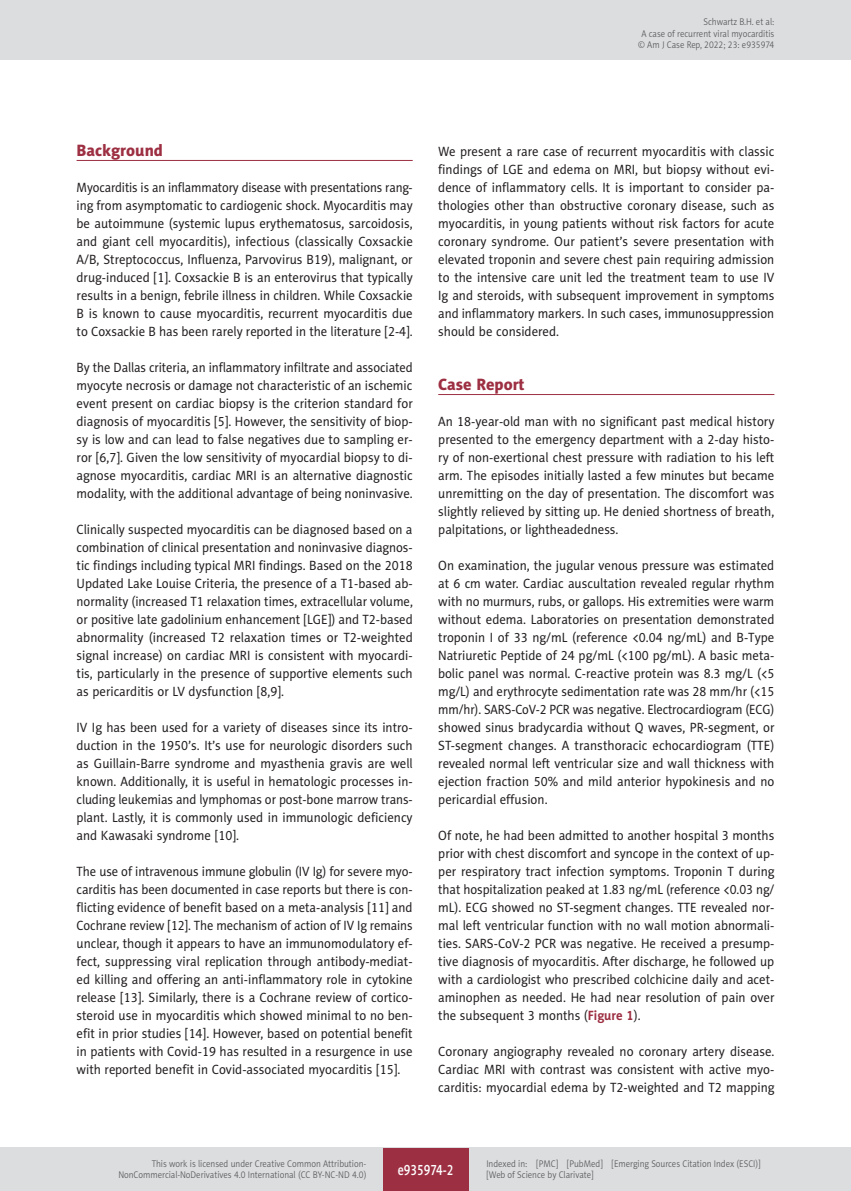
<style>
.page{position:relative;width:851px;height:1191px;background:#fff}
.page>*{position:absolute;margin:0;border:0;box-sizing:border-box;transform-origin:0 0}
.AJCR_Headline_1{font:16.5px "Naomi Sans EFN Heavy";color:#9d2f42}
.AJCR_e-PAGINA{font:15px "Naomi Sans EFN Medium";color:#fff;scale:.8 1}
.AJCR_Body{font:13.5px/18px "Naomi Sans EFN";color:#231f20;text-align:justify;scale:.95 1}
.AJCR_Body-2{font:13.5px/18px "Naomi Sans EFN";color:#231f20;text-align:justify;scale:.94 1}
.AJCR_Body-3{font:13.5px/18px "Naomi Sans EFN";color:#231f20;text-align:justify;scale:.92 1}
.AJCR_Body-4{font:13.5px/18px "Naomi Sans EFN";color:#231f20;text-align:justify;scale:.93 1}
.AJCR_pagina_zywa{font:9.75px/11.2px "Naomi Sans EFN Light";color:#57585a;text-align:right;scale:.9 1}
.AJCR_pagina_sygnatur{font:9.75px "Naomi Sans EFN Light";color:#57585a;scale:.9 1}
.s1{font-weight:700;color:#9d2f42}
</style>
<div class="page">
<hr style="left:77px;top:160px;width:335px;height:1px;background:#9d2f42">
<hr style="left:438px;top:394px;width:336px;height:1px;background:#9d2f42">
<div style="left:0;top:0;width:850px;height:60px;background:#dcdddf"></div>
<hr style="left:850px;top:0;width:1px;height:60px;background:#dcdddf">
<div style="left:0;top:1148px;width:850px;height:43px;background:#dcdddf"></div>
<div style="left:383px;top:1147px;width:85px;height:43px;background:#9d2f42"></div>
<p class="AJCR_pagina_zywa" style="left:641px;top:16px;width:149px">Schwartz B.H. et al:<br>A case of recurrent viral myocarditis</p>
<p class="AJCR_pagina_sygnatur" style="left:638px;top:39px;width:153px">© Am J Case Rep, 2022; 23: e935974</p>
<p class="AJCR_Headline_1" style="left:77px;top:140px;width:88px">Background</p>
<p class="AJCR_Body-3" style="left:77px;top:178px;width:367px">Myocarditis is an inflammatory disease with presentations rang&shy;ing from asymptomatic to cardiogenic shock. Myocarditis may be autoimmune (systemic lupus erythematosus, sarcoidosis, and giant cell myocarditis), infectious (classically Coxsackie A/B, Streptococcus, Influenza, Parvovirus B19), malignant, or drug-induced [1]. Coxsackie B is an enterovirus that typically results in a benign, febrile illness in children. While Coxsackie B is known to cause myocarditis, recurrent myocarditis due to Coxsackie B has been rarely reported in the literature [2-4].</p>
<p class="AJCR_Body-4" style="left:77px;top:358px;width:363px">By the Dallas criteria, an inflammatory infiltrate and associated myocyte necrosis or damage not characteristic of an ischemic event present on cardiac biopsy is the criterion standard for diagnosis of myocarditis [5]. However, the sensitivity of biop&shy;sy is low and can lead to false negatives due to sampling er&shy;ror [6,7]. Given the low sensitivity of myocardial biopsy to di&shy;agnose myocarditis, cardiac MRI is an alternative diagnostic modality, with the additional advantage of being noninvasive.</p>
<p class="AJCR_Body" style="left:77px;top:520px;width:355px">Clinically suspected myocarditis can be diagnosed based on a combination of clinical presentation and noninvasive diagnos&shy;tic findings including typical MRI findings. Based on the 2018<br>Updated Lake Louise Criteria, the presence of a T1-based ab&shy;normality (increased T1 relaxation times, extracellular volume, or positive late gadolinium enhancement [LGE]) and T2-based abnormality (increased T2 relaxation times or T2-weighted signal increase) on cardiac MRI is consistent with myocardi&shy;tis, particularly in the presence of supportive elements such as pericarditis or LV dysfunction [8,9].</p>
<p class="AJCR_Body" style="left:77px;top:718px;width:355px">IV Ig has been used for a variety of diseases since its intro&shy;duction in the 1950’s. It’s use for neurologic disorders such as Guillain-Barre syndrome and myasthenia gravis are well known. Additionally, it is useful in hematologic processes in&shy;cluding leukemias and lymphomas or post-bone marrow trans&shy;plant. Lastly, it is commonly used in immunologic deficiency and Kawasaki syndrome [10].</p>
<p class="AJCR_Body-2" style="left:77px;top:862px;width:359px">The use of intravenous immune globulin (IV Ig) for severe myo&shy;carditis has been documented in case reports but there is con&shy;flicting evidence of benefit based on a meta-analysis [11] and Cochrane review [12]. The mechanism of action of IV Ig remains unclear, though it appears to have an immunomodulatory ef&shy;fect, suppressing viral replication through antibody-mediat&shy;ed killing and offering an anti-inflammatory role in cytokine release [13]. Similarly, there is a Cochrane review of cortico&shy;steroid use in myocarditis which showed minimal to no ben&shy;efit in prior studies [14]. However, based on potential benefit in patients with Covid-19 has resulted in a resurgence in use with reported benefit in Covid-associated myocarditis [15].</p>
<p class="AJCR_Body" style="left:438px;top:142px;width:355px">We present a rare case of recurrent myocarditis with classic findings of LGE and edema on MRI, but biopsy without evi&shy;dence of inflammatory cells. It is important to consider pa&shy;thologies other than obstructive coronary disease, such as myocarditis, in young patients without risk factors for acute coronary syndrome. Our patient’s severe presentation with elevated troponin and severe chest pain requiring admission to the intensive care unit led the treatment team to use IV Ig and steroids, with subsequent improvement in symptoms and inflammatory markers. In such cases, immunosuppression should be considered.</p>
<p class="AJCR_Headline_1" style="left:438px;top:374px;width:88px">Case Report</p>
<p class="AJCR_Body" style="left:438px;top:412px;width:355px">An 18-year-old man with no significant past medical history presented to the emergency department with a 2-day histo&shy;ry of non-exertional chest pressure with radiation to his left arm. The episodes initially lasted a few minutes but became unremitting on the day of presentation. The discomfort was slightly relieved by sitting up. He denied shortness of breath, palpitations, or lightheadedness.</p>
<p class="AJCR_Body" style="left:438px;top:556px;width:355px">On examination, the jugular venous pressure was estimated at 6 cm water. Cardiac auscultation revealed regular rhythm with no murmurs, rubs, or gallops. His extremities were warm without edema. Laboratories on presentation demonstrated troponin I of 33 ng/mL (reference &lt;0.04 ng/mL) and B-Type Natriuretic Peptide of 24 pg/mL (&lt;100 pg/mL). A basic meta&shy;bolic panel was normal. C-reactive protein was 8.3 mg/L (&lt;5 mg/L) and erythrocyte sedimentation rate was 28 mm/hr (&lt;15 mm/hr). SARS-CoV-2 PCR was negative. Electrocardiogram (ECG) showed sinus bradycardia without Q waves, PR-segment, or ST-segment changes. A transthoracic echocardiogram (TTE) revealed normal left ventricular size and wall thickness with ejection fraction 50% and mild anterior hypokinesis and no pericardial effusion.</p>
<p class="AJCR_Body" style="left:438px;top:826px;width:355px">Of note, he had been admitted to another hospital 3 months prior with chest discomfort and syncope in the context of up&shy;per respiratory tract infection symptoms. Troponin T during that hospitalization peaked at 1.83 ng/mL (reference &lt;0.03 ng/ mL). ECG showed no ST-segment changes. TTE revealed nor&shy;mal left ventricular function with no wall motion abnormali&shy;ties. SARS-CoV-2 PCR was negative. He received a presump&shy;tive diagnosis of myocarditis. After discharge, he followed up with a cardiologist who prescribed colchicine daily and acet&shy;aminophen as needed. He had near resolution of pain over the subsequent 3 months (<span class="s1">Figure 1</span>).</p>
<p class="AJCR_Body" style="left:438px;top:1042px;width:355px">Coronary angiography revealed no coronary artery disease.<br>Cardiac MRI with contrast was consistent with active myo&shy;carditis: myocardial edema by T2-weighted and T2 mapping</p>
<p class="AJCR_pagina_zywa" style="left:118px;top:1158px;width:277px">This work is licensed under Creative Common Attribution-<br>NonCommercial-NoDerivatives 4.0 International (CC BY-NC-ND 4.0)</p>
<p class="AJCR_e-PAGINA" style="left:397px;top:1160px;width:71px">e935974-2</p>
<p class="AJCR_pagina_zywa" style="left:486px;top:1158px;width:306px;text-align:left">Indexed in: [PMC] [PubMed] [Emerging Sources Citation Index (ESCI)] [Web of Science by Clarivate]</p>
</div>
